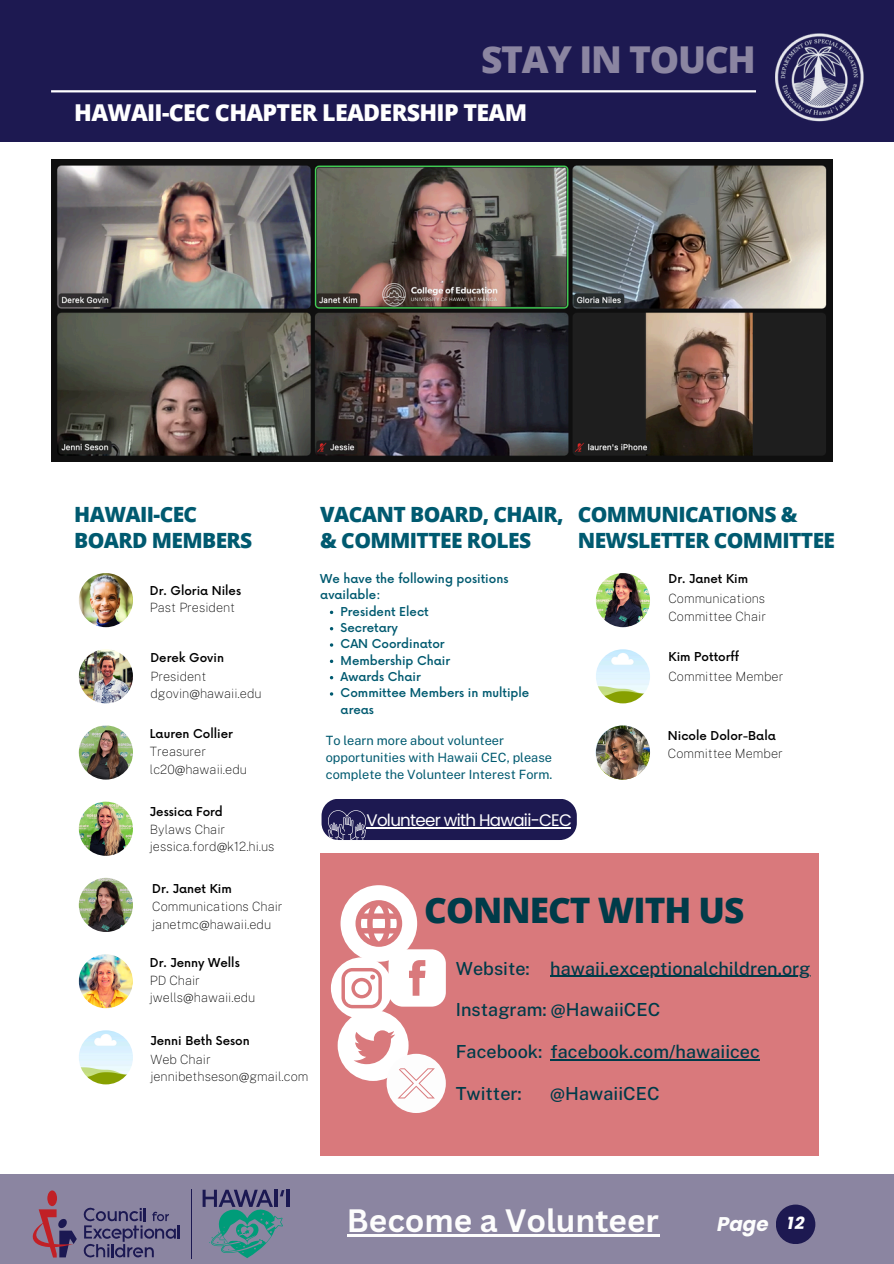
<style>
.page{position:relative;width:894px;height:1264px;background:#fff}
.page>*{position:absolute;margin:0;border:0;box-sizing:border-box;transform-origin:0 0}
.t1{font:800 37.05px "Open Sans";letter-spacing:-.035em;color:#8b85a1}
.t2{font:800 35.1px "Open Sans";letter-spacing:-.025em;color:#003b49}
.t3{font:700 31.5px "Canva Sans";color:#fdfdfd}
.t4{font:800 23.25px "Open Sans";letter-spacing:-.03em;color:#fff}
.t5{font:800 21px/25.8px "Open Sans";letter-spacing:-.03em;color:#005a70}
.t6{font:italic 700 19.8px "Poppins";color:#fdfdfd}
.t7{font:500 18px "Public Sans";color:#003b49}
.t8{font:italic 700 17.25px "Poppins";color:#fff}
.t9{font:16.65px "Poppins";letter-spacing:-.045em;color:#fff}
.t10{font:100 12.75px/17.4px "Public Sans";color:#000}
.t11{font:12.75px/17px "Public Sans";color:#005a70}
.t12{font:500 12px/16.4px "Now";color:#005a70}
.t13{font:500 12px "Now";color:#000}
</style>
<div class="page">
<div style="left:0;top:1173px;width:893px;height:90px;background:#8b85a1"></div>
<div style="left:775px;top:1204px;width:40px;height:39px;background:#1d1951;border-radius:50%"></div>
<img style="left:51px;top:159px;width:781px;height:302px">
<div style="left:320px;top:852px;width:498px;height:303px;background:#d9797c"></div>
<div style="left:0;top:0;width:893px;height:141px;background:#1d1951"></div>
<img style="left:775px;top:33px;width:89px;height:89px">
<div style="left:321px;top:798px;width:255px;height:42px;background:#1d1951;border-radius:17px"></div>
<hr style="left:51px;top:90px;width:704px;height:2px;background:#fff">
<img style="left:79px;top:573px;width:54px;height:54px;border-radius:50%">
<img style="left:79px;top:649px;width:54px;height:54px;border-radius:50%">
<img style="left:79px;top:725px;width:54px;height:54px;border-radius:50%">
<img style="left:79px;top:801px;width:54px;height:54px;border-radius:50%">
<img style="left:79px;top:954px;width:54px;height:54px;border-radius:50%">
<img style="left:79px;top:1030px;width:54px;height:54px;border-radius:50%">
<img style="left:79px;top:877px;width:54px;height:55px;border-radius:50%">
<img style="left:595px;top:573px;width:55px;height:54px;border-radius:50%">
<img style="left:595px;top:649px;width:55px;height:54px;border-radius:50%">
<div style="left:47px;top:1190px;width:10px;height:16px;background:#c12026;border-radius:50%"></div>
<svg style="left:83px;top:1207px;width:97px;height:50px"></svg>
<svg style="left:33px;top:1209px;width:44px;height:48px"></svg>
<hr style="left:191px;top:1189px;width:1px;height:70px;background:#1b1852">
<hr style="left:286px;top:1189px;width:3px;height:17px;background:#1b1852">
<svg style="left:202px;top:1189px;width:82px;height:69px"></svg>
<svg style="left:326px;top:810px;width:42px;height:30px"></svg>
<svg style="left:331px;top:885px;width:114px;height:227px"></svg>
<hr style="left:366px;top:827px;width:205px;height:1px;background:#fff">
<hr style="left:550px;top:975px;width:260px;height:1px;background:#003b49">
<hr style="left:550px;top:1059px;width:209px;height:1px;background:#003b49">
<svg style="left:330px;top:610px;width:3px;height:4px"></svg>
<svg style="left:330px;top:659px;width:3px;height:4px"></svg>
<img style="left:595px;top:725px;width:55px;height:54px;border-radius:50%">
<hr style="left:347px;top:1233px;width:312px;height:3px;background:#fdfdfd">
<h3 class="t1" style="left:481px;top:34px;width:276px">STAY IN TOUCH</h3>
<p class="t4" style="left:74px;top:97px;width:454px">HAWAII-CEC CHAPTER LEADERSHIP TEAM</p>
<p class="t5" style="left:74px;top:501px;width:179px">HAWAII-CEC<br>BOARD MEMBERS</p>
<h6 class="t5" style="left:577px;top:501px;width:259px">COMMUNICATIONS &amp;<br>NEWSLETTER COMMITTEE</h6>
<p class="t5" style="left:320px;top:501px;width:245px">VACANT BOARD, CHAIR, &amp; COMMITTEE ROLES</p>
<p class="t12" style="left:320px;top:571px;width:190px">We have the following positions available:</p>
<h6 class="t12" style="left:340px;top:604px;width:90px">President Elect</h6>
<p class="t12" style="left:340px;top:620px;width:59px">Secretary</p>
<p class="t12" style="left:340px;top:636px;width:105px">CAN Coordinator</p>
<p class="t12" style="left:340px;top:653px;width:111px">Membership Chair</p>
<h5 class="t12" style="left:340px;top:669px;width:82px">Awards Chair</h5>
<p class="t12" style="left:340px;top:685px;width:190px">Committee Members in multiple areas</p>
<h1 class="t11" style="left:326px;top:732px;width:228px">To learn more about volunteer opportunities with Hawaii CEC, please complete the Volunteer Interest Form.</h1>
<p class="t13" style="left:668px;top:572px;width:81px">Dr. Janet Kim</p>
<p class="t10" style="left:668px;top:590px;width:99px">Communications<br>Committee Chair</p>
<h6 class="t13" style="left:668px;top:650px;width:72px">Kim Pottorff</h6>
<p class="t13" style="left:150px;top:584px;width:93px">Dr. Gloria Niles</p>
<h6 class="t10" style="left:150px;top:599px;width:87px">Past President</h6>
<p class="t13" style="left:150px;top:650px;width:75px">Derek Govin</p>
<p class="t10" style="left:668px;top:667px;width:116px">Committee Member</p>
<p class="t10" style="left:150px;top:668px;width:57px">President</p>
<p class="t10" style="left:150px;top:685px;width:112px">dgovin@hawaii.edu</p>
<p class="t13" style="left:150px;top:727px;width:84px">Lauren Collier</p>
<p class="t13" style="left:667px;top:729px;width:109px">Nicole Dolor-Bala</p>
<p class="t10" style="left:150px;top:743px;width:58px">Treasurer</p>
<p class="t10" style="left:150px;top:760px;width:98px">lc20@hawaii.edu</p>
<h6 class="t10" style="left:667px;top:744px;width:116px">Committee Member</h6>
<h6 class="t13" style="left:150px;top:804px;width:74px">Jessica Ford</h6>
<p class="t10" style="left:150px;top:820px;width:77px">Bylaws Chair</p>
<p class="t10" style="left:150px;top:838px;width:126px">jessica.ford@k12.hi.us</p>
<p class="t13" style="left:152px;top:882px;width:81px">Dr. Janet Kim</p>
<h6 class="t10" style="left:152px;top:898px;width:132px">Communications Chair</h6>
<p class="t10" style="left:152px;top:915px;width:120px">janetmc@hawaii.edu</p>
<h6 class="t13" style="left:150px;top:956px;width:91px">Dr. Jenny Wells</h6>
<p class="t10" style="left:150px;top:971px;width:52px">PD Chair</p>
<p class="t10" style="left:150px;top:988px;width:107px">jwells@hawaii.edu</p>
<p class="t13" style="left:150px;top:1034px;width:101px">Jenni Beth Seson</p>
<p class="t10" style="left:150px;top:1050px;width:62px">Web Chair</p>
<h6 class="t10" style="left:150px;top:1067px;width:159px">jennibethseson@gmail.com</h6>
<h6 class="t9" style="left:366px;top:808px;width:207px">Volunteer with Hawaii-CEC</h6>
<p class="t2" style="left:424px;top:885px;width:321px">CONNECT WITH US</p>
<p class="t7" style="left:455px;top:957px;width:75px">Website:</p>
<h6 class="t7" style="left:550px;top:957px;width:262px">hawaii.exceptionalchildren.org</h6>
<h6 class="t7" style="left:455px;top:999px;width:206px">Instagram: @HawaiiCEC</h6>
<h6 class="t7" style="left:455px;top:1040px;width:305px">Facebook: facebook.com/hawaiicec</h6>
<h6 class="t7" style="left:455px;top:1082px;width:67px">Twitter:</h6>
<h6 class="t7" style="left:550px;top:1082px;width:111px">@HawaiiCEC</h6>
<p class="t3" style="left:347px;top:1198px;width:313px">Become a Volunteer</p>
<h3 class="t6" style="left:717px;top:1210px;width:53px">Page</h3>
<h3 class="t8" style="left:787px;top:1211px;width:19px">12</h3>
</div>
